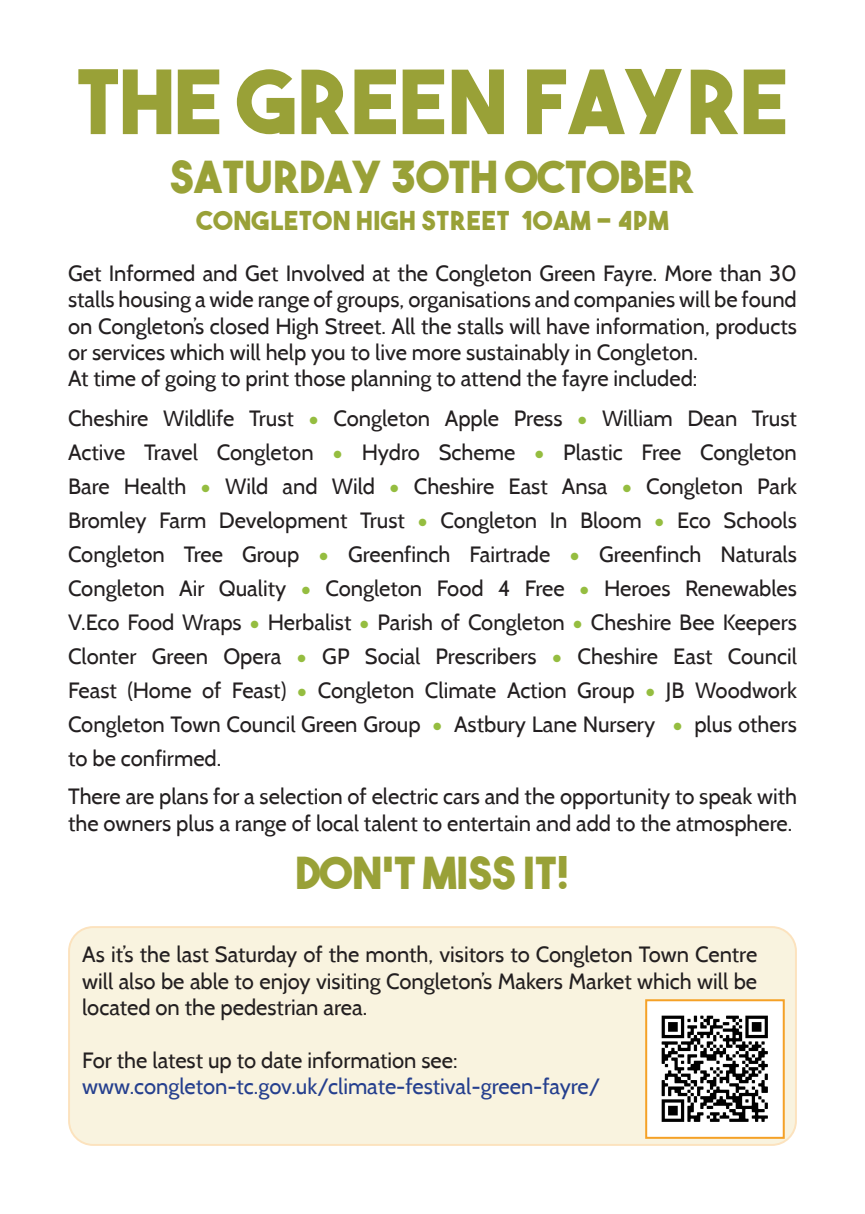
<style>
.page{position:relative;width:865px;height:1214px;background:#fff}
.page>*{position:absolute;margin:0;border:0;box-sizing:border-box;transform-origin:0 0}
.Green_Header{font:88px "The Bold Font";color:#99a137}
.Green_Header-2{font:44px "The Bold Font";color:#99a137}
.Green_Header-3{font:26px "The Bold Font";letter-spacing:.03em;color:#99a137}
._11pt_Cabin_Just{font:22px/34px "Cabin";color:#231f20;text-align:justify}
._11pt_Cabin_Just-2{font:22px "Cabin";color:#253f8e}
.s1{font-size:34px;color:#95bd40}
</style>
<div class="page">
<div style="left:69px;top:927px;width:727px;height:217px;background:#f9f3df;border-radius:24px"></div>
<div style="left:68px;top:926px;width:729px;height:219px;border:2px solid #f5a126;border-radius:24px"></div>
<img style="left:648px;top:1002px;width:133px;height:133px">
<div style="left:645px;top:999px;width:139px;height:139px;border:2px solid #f5a126"></div>
<p class="Green_Header" style="left:77px;top:46px;width:713px">THE GREEN FAYRE</p>
<p class="Green_Header-2" style="left:170px;top:149px;width:526px">SATURDAY 30TH OCTOBER</p>
<p class="Green_Header-3" style="left:196px;top:203px;width:474px">CONGLETON HIGH STREET 10AM – 4PM</p>
<p class="_11pt_Cabin_Just" style="left:68px;top:260px;width:730px;line-height:26.4px">Get Informed and Get Involved at the Congleton Green Fayre. More than 30 stalls housing a wide range of groups, organisations and companies will be found on Congleton’s closed High Street. All the stalls will have information, products or services which will help you to live more sustainably in Congleton.</p>
<p class="_11pt_Cabin_Just" style="left:68px;top:361px;width:631px">At time of going to print those planning to attend the fayre included:</p>
<p class="_11pt_Cabin_Just" style="left:68px;top:401px;width:730px">Cheshire Wildlife Trust <span class="s1">•</span> Congleton Apple Press <span class="s1">•</span> William Dean Trust Active Travel Congleton <span class="s1">•</span> Hydro Scheme <span class="s1">•</span> Plastic Free Congleton Bare Health <span class="s1">•</span> Wild and Wild <span class="s1">•</span> Cheshire East Ansa <span class="s1">•</span> Congleton Park Bromley Farm Development Trust <span class="s1">•</span> Congleton In Bloom <span class="s1">•</span> Eco Schools Congleton Tree Group <span class="s1">•</span> Greenfinch Fairtrade <span class="s1">•</span> Greenfinch Naturals Congleton Air Quality <span class="s1">•</span> Congleton Food 4 Free <span class="s1">•</span> Heroes Renewables V.Eco Food Wraps <span class="s1">•</span> Herbalist <span class="s1">•</span> Parish of Congleton <span class="s1">•</span> Cheshire Bee Keepers Clonter Green Opera <span class="s1">•</span> GP Social Prescribers <span class="s1">•</span> Cheshire East Council Feast (Home of Feast) <span class="s1">•</span> Congleton Climate Action Group <span class="s1">•</span> JB Woodwork Congleton Town Council Green Group <span class="s1">•</span> Astbury Lane Nursery <span class="s1">•</span> plus others to be confirmed.</p>
<p class="_11pt_Cabin_Just" style="left:68px;top:783px;width:730px;line-height:26.4px">There are plans for a selection of electric cars and the opportunity to speak with the owners plus a range of local talent to entertain and add to the atmosphere.</p>
<p class="Green_Header-2" style="left:296px;top:845px;width:274px">DON’T MISS IT!</p>
<p class="_11pt_Cabin_Just" style="left:82px;top:941px;width:676px;line-height:26.4px">As it’s the last Saturday of the month, visitors to Congleton Town Centre will also be able to enjoy visiting Congleton’s Makers Market which will be located on the pedestrian area.</p>
<p class="_11pt_Cabin_Just" style="left:82px;top:1042px;width:377px">For the latest up to date information see:</p>
<p class="_11pt_Cabin_Just-2" style="left:82px;top:1072px;width:520px">www.congleton-tc.gov.uk/climate-festival-green-fayre/</p>
</div>
